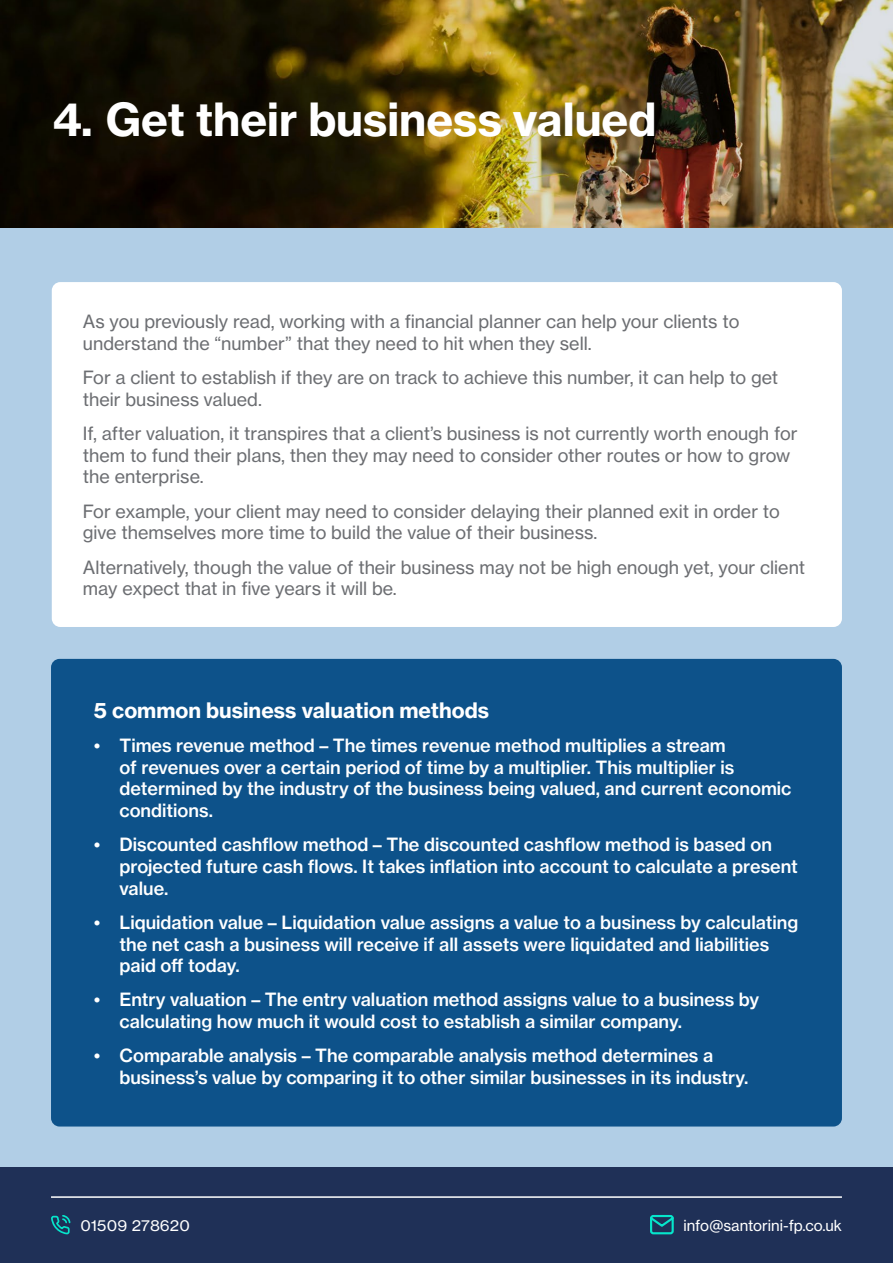
<style>
.page{position:relative;width:893px;height:1263px;background:#fff}
.page>*{position:absolute;margin:0;border:0;box-sizing:border-box;transform-origin:0 0}
.t1{font:45px "N Haas Grotesk TX Pro 75 Bd";color:#fff}
.t2{font:21px "N Haas Grotesk TX Pro 75 Bd";color:#fff}
.t3{font:18px/21.6px "N Haas Grotesk TX Pro 65 Md";color:#fff}
.t4{font:18px/21.6px "N Haas Grotesk TX Pro 55 Rg";color:#6c6e72}
.t5{font:15px "N Haas Grotesk TX Pro 55 Rg";color:#fff}
.t6{font:15px "N Haas Grotesk TX Pro 55 Rg";color:#fff;scale:1.05 1}
</style>
<div class="page">
<div style="left:0;top:228px;width:893px;height:943px;background:#b1cee6"></div>
<img style="left:0;top:0;width:893px;height:228px">
<div style="left:0;top:1167px;width:893px;height:96px;background:#1f3057"></div>
<hr style="left:51px;top:1196px;width:791px;height:2px;background:#fff">
<div style="left:650px;top:1215px;width:24px;height:19px;border:2px solid #06e5cb;border-radius:2px"></div>
<svg style="left:650px;top:1215px;width:24px;height:13px"></svg>
<svg style="left:51px;top:1215px;width:19px;height:19px"></svg>
<div style="left:52px;top:282px;width:790px;height:345px;background:#fff;border-radius:9px"></div>
<div style="left:51px;top:659px;width:791px;height:467px;background:#0d528a;border-radius:9px"></div>
<h1 class="t1" style="left:52px;top:91px;width:606px">4. Get their business valued</h1>
<p class="t4" style="left:83px;top:311px;width:658px">As you previously read, working with a financial planner can help your clients to understand the “number” that they need to hit when they sell.</p>
<p class="t4" style="left:83px;top:367px;width:697px">For a client to establish if they are on track to achieve this number, it can help to get their business valued.</p>
<p class="t4" style="left:83px;top:423px;width:716px">If, after valuation, it transpires that a client’s business is not currently worth enough for them to fund their plans, then they may need to consider other routes or how to grow the enterprise.</p>
<p class="t4" style="left:83px;top:500px;width:698px">For example, your client may need to consider delaying their planned exit in order to give themselves more time to build the value of their business.</p>
<p class="t4" style="left:83px;top:556px;width:724px">Alternatively, though the value of their business may not be high enough yet, your client may expect that in five years it will be.</p>
<p class="t2" style="left:94px;top:697px;width:397px">5 common business valuation methods</p>
<p class="t3" style="left:119px;top:735px;width:674px;text-indent:-26px">• Times revenue method – The times revenue method multiplies a stream<br>of revenues over a certain period of time by a multiplier. This multiplier is determined by the industry of the business being valued, and current economic conditions.</p>
<p class="t3" style="left:119px;top:834px;width:680px;text-indent:-26px">• Discounted cashflow method – The discounted cashflow method is based on projected future cash flows. It takes inflation into account to calculate a present value.</p>
<p class="t3" style="left:119px;top:911px;width:680px;text-indent:-26px">• Liquidation value – Liquidation value assigns a value to a business by calculating the net cash a business will receive if all assets were liquidated and liabilities paid off today.</p>
<p class="t3" style="left:119px;top:989px;width:641px;text-indent:-26px">• Entry valuation – The entry valuation method assigns value to a business by calculating how much it would cost to establish a similar company.</p>
<p class="t3" style="left:119px;top:1045px;width:630px;text-indent:-26px">• Comparable analysis – The comparable analysis method determines a business’s value by comparing it to other similar businesses in its industry.</p>
<p class="t6" style="left:81px;top:1216px;width:106px">01509 278620</p>
<p class="t5" style="left:683px;top:1216px;width:160px">info@santorini-fp.co.uk</p>
</div>
